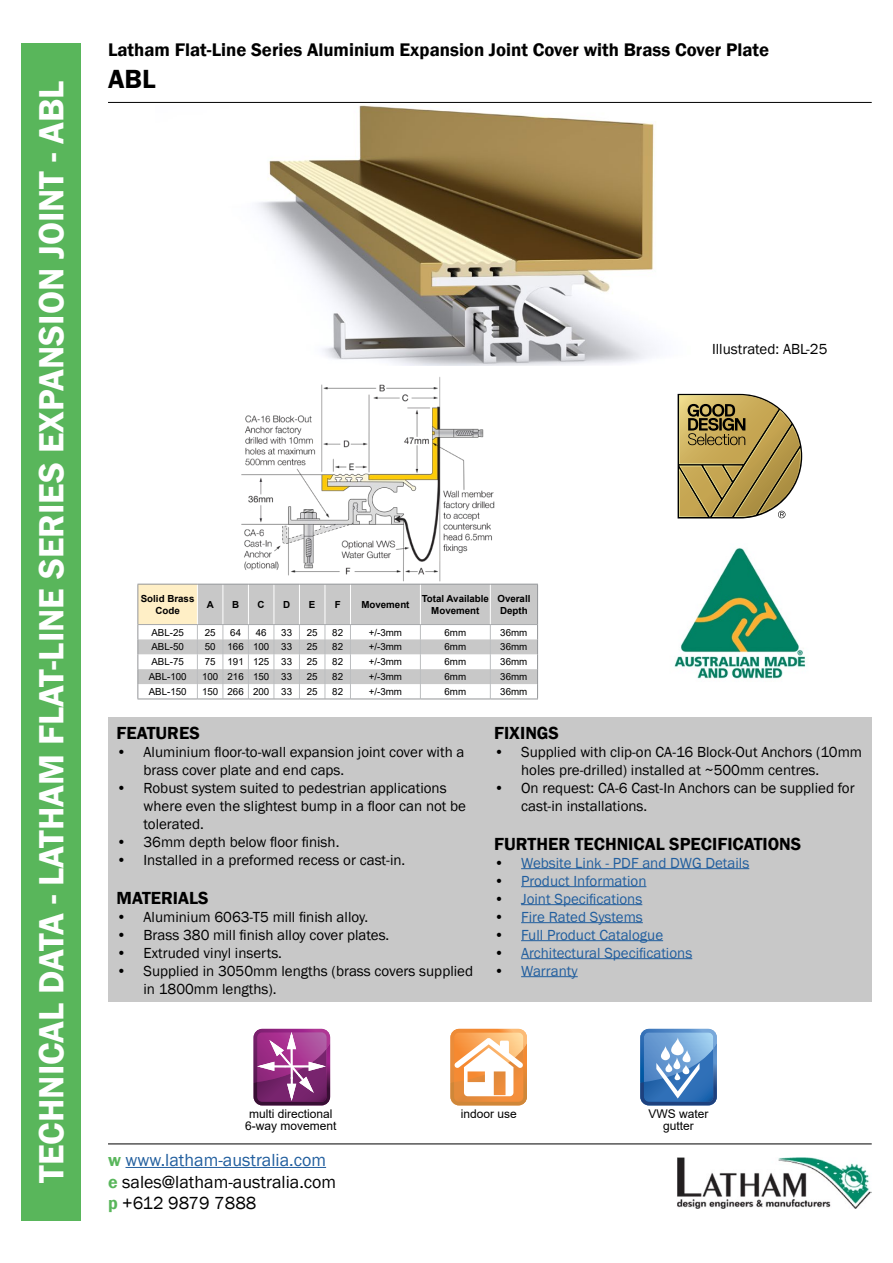
<style>
.page{position:relative;width:893px;height:1263px;background:#fff}
.page>*{position:absolute;margin:0;border:0;box-sizing:border-box;transform-origin:0 0}
.t1{font:600 36px "Franklin Gothic";color:#fff}
.Big_Heading{font:600 27px "Franklin Gothic";color:#000}
.Big_Heading-2{font:600 18.75px "Franklin Gothic";color:#000}
.t2{font:18px/21.6px "Franklin Gothic";color:#000}
.Gothic_Demi_12pt{font:600 18px "Franklin Gothic";color:#000}
.Normal_Para{font:15px/18px "Franklin Gothic";color:#000}
.t3{font:15px "Franklin Gothic";color:#215e9e}
.t4{font:12px/12px "Arial";color:#000;text-align:center}
.Table_Words{font:9.75px "Arial";color:#000}
.Table_Headings{font:700 9.75px/12px "Arial";color:#000;text-align:center}
.s1{color:#000}
.s2{font-weight:600;color:#59b65b}
.s3{color:#215e9e}
</style>
<div class="page">
<div style="left:21px;top:43px;width:60px;height:1177px;background:#59b65b"></div>
<img style="left:677px;top:1158px;width:195px;height:51px">
<hr style="left:108px;top:102px;width:764px;height:1px;background:#000">
<hr style="left:126px;top:1167px;width:200px;height:1px;background:#215e9e">
<hr style="left:108px;top:1143px;width:764px;height:1px;background:#000">
<img style="left:257px;top:106px;width:399px;height:259px">
<div style="left:108px;top:717px;width:764px;height:285px;background:#c8c8c8"></div>
<hr style="left:521px;top:868px;width:228px;height:1px;background:#215e9e">
<hr style="left:521px;top:886px;width:125px;height:1px;background:#215e9e">
<hr style="left:521px;top:904px;width:121px;height:1px;background:#215e9e">
<hr style="left:521px;top:922px;width:122px;height:1px;background:#215e9e">
<hr style="left:521px;top:940px;width:142px;height:1px;background:#215e9e">
<hr style="left:521px;top:958px;width:171px;height:1px;background:#215e9e">
<hr style="left:521px;top:976px;width:57px;height:1px;background:#215e9e">
<img style="left:674px;top:548px;width:132px;height:131px">
<svg style="left:678px;top:394px;width:124px;height:124px;background:#af995c"></svg>
<img style="left:241px;top:377px;width:254px;height:205px">
<svg style="left:137px;top:584px;width:401px;height:116px"></svg>
<hr style="left:490px;top:699px;width:48px;height:1px;background:#939598">
<svg style="left:254px;top:1028px;width:76px;height:77px;background:#98498b"></svg>
<svg style="left:450px;top:1029px;width:77px;height:76px"></svg>
<svg style="left:640px;top:1029px;width:77px;height:76px;background:#568ac3"></svg>
<svg style="left:661px;top:1045px;width:9px;height:15px"></svg>
<svg style="left:665px;top:1062px;width:7px;height:10px"></svg>
<svg style="left:675px;top:1072px;width:5px;height:8px"></svg>
<svg style="left:673px;top:1057px;width:7px;height:12px"></svg>
<svg style="left:682px;top:1064px;width:7px;height:10px"></svg>
<svg style="left:682px;top:1049px;width:8px;height:13px"></svg>
<svg style="left:671px;top:1037px;width:13px;height:18px"></svg>
<p class="t1" style="left:29px;top:1182px;width:1104px;rotate:-90deg">TECHNICAL DATA - LATHAM FLAT-LINE SERIES EXPANSION JOINT - ABL</p>
<p class="Big_Heading-2" style="left:108px;top:38px;width:662px">Latham Flat-Line Series Aluminium Expansion Joint Cover with Brass Cover Plate</p>
<p class="Big_Heading" style="left:108px;top:62px;width:49px">ABL</p>
<p class="Table_Headings" style="left:141px;top:593px;width:55px">Solid Brass<br>Code</p>
<p class="Table_Headings" style="left:207px;top:599px;width:9px">A</p>
<p class="Table_Headings" style="left:232px;top:599px;width:9px">B</p>
<p class="Table_Headings" style="left:258px;top:599px;width:9px">C</p>
<p class="Table_Headings" style="left:283px;top:599px;width:9px">D</p>
<p class="Table_Headings" style="left:309px;top:599px;width:8px">E</p>
<p class="Table_Headings" style="left:335px;top:599px;width:7px">F</p>
<p class="Table_Headings" style="left:361px;top:599px;width:50px">Movement</p>
<p class="Table_Headings" style="left:422px;top:593px;width:69px">Total Available<br>Movement</p>
<p class="Table_Headings" style="left:497px;top:593px;width:35px;text-align:left">Overall<br>Depth</p>
<p class="Table_Words" style="left:151px;top:625px;width:34px">ABL-25</p>
<p class="Table_Words" style="left:205px;top:625px;width:12px">25</p>
<p class="Table_Words" style="left:230px;top:625px;width:12px">64</p>
<p class="Table_Words" style="left:256px;top:625px;width:12px">46</p>
<p class="Table_Words" style="left:281px;top:625px;width:12px">33</p>
<p class="Table_Words" style="left:307px;top:625px;width:12px">25</p>
<p class="Table_Words" style="left:332px;top:625px;width:12px">82</p>
<p class="Table_Words" style="left:369px;top:625px;width:35px">+/-3mm</p>
<p class="Table_Words" style="left:445px;top:625px;width:23px">6mm</p>
<p class="Table_Words" style="left:500px;top:625px;width:29px">36mm</p>
<p class="Table_Words" style="left:151px;top:640px;width:34px">ABL-50</p>
<p class="Table_Words" style="left:205px;top:640px;width:12px">50</p>
<p class="Table_Words" style="left:228px;top:640px;width:18px">166</p>
<p class="Table_Words" style="left:253px;top:640px;width:18px">100</p>
<p class="Table_Words" style="left:281px;top:640px;width:12px">33</p>
<p class="Table_Words" style="left:307px;top:640px;width:12px">25</p>
<p class="Table_Words" style="left:332px;top:640px;width:12px">82</p>
<p class="Table_Words" style="left:369px;top:640px;width:35px">+/-3mm</p>
<p class="Table_Words" style="left:445px;top:640px;width:23px">6mm</p>
<p class="Table_Words" style="left:500px;top:640px;width:29px">36mm</p>
<p class="Table_Words" style="left:151px;top:655px;width:34px">ABL-75</p>
<p class="Table_Words" style="left:205px;top:655px;width:12px">75</p>
<p class="Table_Words" style="left:228px;top:655px;width:18px">191</p>
<p class="Table_Words" style="left:253px;top:655px;width:18px">125</p>
<p class="Table_Words" style="left:281px;top:655px;width:12px">33</p>
<p class="Table_Words" style="left:307px;top:655px;width:12px">25</p>
<p class="Table_Words" style="left:332px;top:655px;width:12px">82</p>
<p class="Table_Words" style="left:369px;top:655px;width:35px">+/-3mm</p>
<p class="Table_Words" style="left:445px;top:655px;width:23px">6mm</p>
<p class="Table_Words" style="left:500px;top:655px;width:29px">36mm</p>
<p class="Table_Words" style="left:149px;top:670px;width:39px">ABL-100</p>
<p class="Table_Words" style="left:202px;top:670px;width:18px">100</p>
<p class="Table_Words" style="left:228px;top:670px;width:18px">216</p>
<p class="Table_Words" style="left:253px;top:670px;width:18px">150</p>
<p class="Table_Words" style="left:281px;top:670px;width:12px">33</p>
<p class="Table_Words" style="left:307px;top:670px;width:12px">25</p>
<p class="Table_Words" style="left:332px;top:670px;width:12px">82</p>
<p class="Table_Words" style="left:369px;top:670px;width:35px">+/-3mm</p>
<p class="Table_Words" style="left:445px;top:670px;width:23px">6mm</p>
<p class="Table_Words" style="left:500px;top:670px;width:29px">36mm</p>
<p class="Table_Words" style="left:149px;top:685px;width:39px">ABL-150</p>
<p class="Table_Words" style="left:202px;top:685px;width:18px">150</p>
<p class="Table_Words" style="left:228px;top:685px;width:18px">266</p>
<p class="Table_Words" style="left:253px;top:685px;width:18px">200</p>
<p class="Table_Words" style="left:281px;top:685px;width:12px">33</p>
<p class="Table_Words" style="left:307px;top:685px;width:12px">25</p>
<p class="Table_Words" style="left:332px;top:685px;width:12px">82</p>
<p class="Table_Words" style="left:369px;top:685px;width:35px">+/-3mm</p>
<p class="Table_Words" style="left:445px;top:685px;width:23px">6mm</p>
<p class="Table_Words" style="left:500px;top:685px;width:29px">36mm</p>
<p class="Normal_Para" style="left:712px;top:341px;width:117px">Illustrated: ABL-25</p>
<p class="Gothic_Demi_12pt" style="left:117px;top:721px;width:85px">FEATURES</p>
<p class="Normal_Para" style="left:144px;top:743px;width:322px;text-indent:-27px">• Aluminium floor-to-wall expansion joint cover with a brass cover plate and end caps.</p>
<p class="Normal_Para" style="left:144px;top:779px;width:324px;text-indent:-27px">• Robust system suited to pedestrian applications where even the slightest bump in a floor can not be tolerated.</p>
<p class="Normal_Para" style="left:117px;top:833px;width:224px">• 36mm depth below floor finish.</p>
<p class="Normal_Para" style="left:117px;top:851px;width:290px">• Installed in a preformed recess or cast-in.</p>
<p class="Gothic_Demi_12pt" style="left:117px;top:886px;width:94px">MATERIALS</p>
<p class="Normal_Para" style="left:117px;top:908px;width:253px">• Aluminium 6063-T5 mill finish alloy.</p>
<p class="Normal_Para" style="left:117px;top:926px;width:274px">• Brass 380 mill finish alloy cover plates.</p>
<p class="Normal_Para" style="left:117px;top:944px;width:167px">• Extruded vinyl inserts.</p>
<p class="Normal_Para" style="left:144px;top:962px;width:331px;text-indent:-27px">• Supplied in 3050mm lengths (brass covers supplied in 1800mm lengths).</p>
<p class="Gothic_Demi_12pt" style="left:494px;top:721px;width:66px">FIXINGS</p>
<p class="Normal_Para" style="left:521px;top:743px;width:342px;text-indent:-27px">• Supplied with clip-on CA-16 Block-Out Anchors (10mm holes pre-drilled) installed at ~500mm centres.</p>
<p class="Normal_Para" style="left:521px;top:779px;width:335px;text-indent:-27px">• On request: CA-6 Cast-In Anchors can be supplied for cast-in installations.</p>
<p class="Gothic_Demi_12pt" style="left:494px;top:832px;width:309px">FURTHER TECHNICAL SPECIFICATIONS</p>
<p class="t3" style="left:494px;top:853px;width:257px"><span class="s1">•</span> Website Link - PDF and DWG Details</p>
<p class="t3" style="left:494px;top:871px;width:154px"><span class="s1">•</span> Product Information</p>
<p class="t3" style="left:494px;top:889px;width:150px"><span class="s1">•</span> Joint Specifications</p>
<p class="t3" style="left:494px;top:907px;width:150px"><span class="s1">•</span> Fire Rated Systems</p>
<p class="t3" style="left:494px;top:925px;width:171px"><span class="s1">•</span> Full Product Catalogue</p>
<p class="t3" style="left:494px;top:943px;width:200px"><span class="s1">•</span> Architectural Specifications</p>
<p class="t3" style="left:494px;top:961px;width:85px"><span class="s1">•</span> Warranty</p>
<p class="t4" style="left:245px;top:1108px;width:93px">multi directional<br>6-way movement</p>
<p class="t4" style="left:461px;top:1108px;width:58px">indoor use</p>
<p class="t4" style="left:649px;top:1108px;width:62px">VWS water gutter</p>
<p class="t2" style="left:108px;top:1150px;width:230px"><span class="s2">w</span> <span class="s3">www.latham-australia.com </span><span class="s2">e</span> sales@latham-australia.com <span class="s2">p</span> +612 9879 7888</p>
</div>
